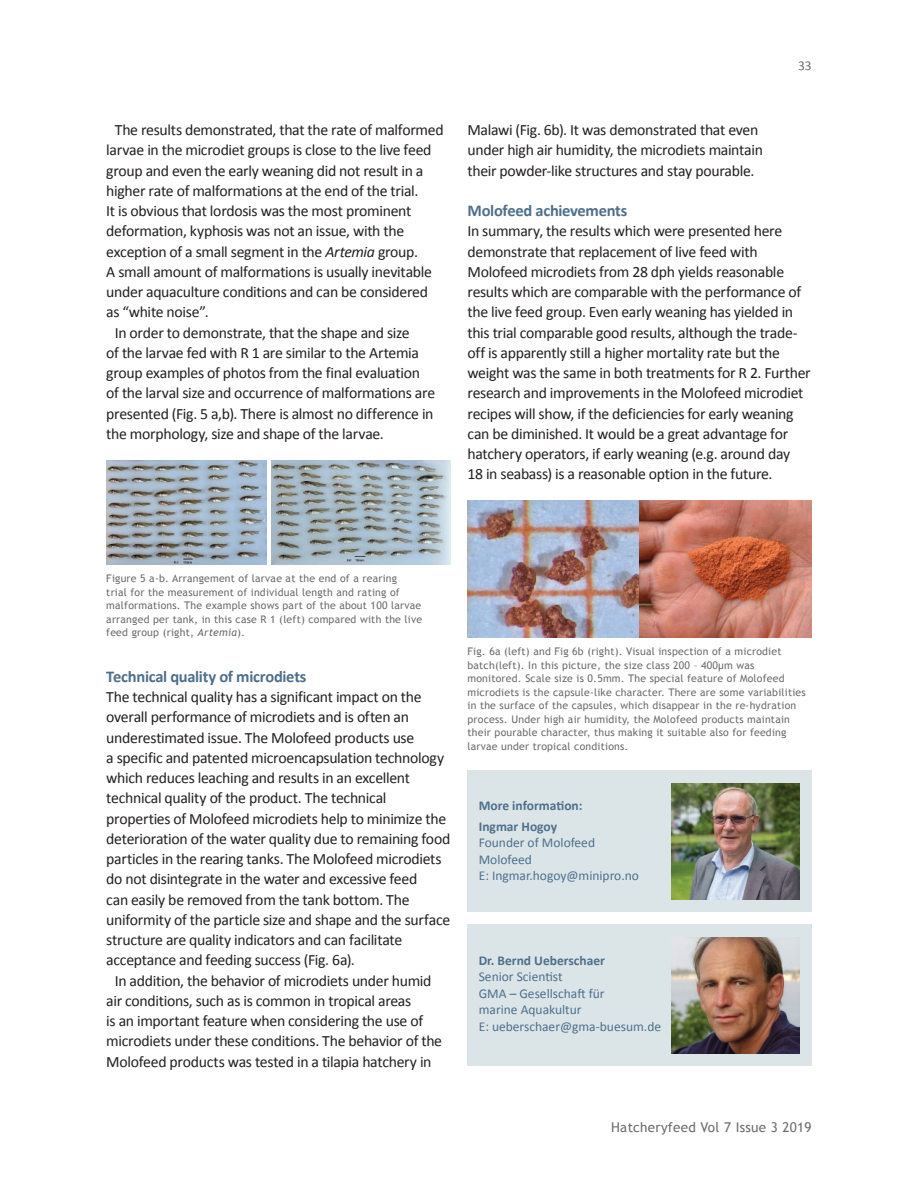
<style>
.page{position:relative;width:918px;height:1188px;background:#fff}
.page>*{position:absolute;margin:0;border:0;box-sizing:border-box;transform-origin:0 0}
.t1{font:700 16.5px "Calibri";letter-spacing:-.02em;color:#4e6f8b}
.t2{font:15.75px/20.2px "Calibri";letter-spacing:-.02em;color:#231f20}
.t3{font:13.5px/16.5px "Calibri";color:#4e6f8b}
.t4{font:700 13.5px/20.7px "Calibri";color:#4e6f8b}
.t5{font:13.5px "Trebuchet MS";letter-spacing:.02em;color:#6c6d70}
.t6{font:13.5px "Calibri";color:#6c6d70}
.t7{font:10.5px/13.5px "Trebuchet MS";letter-spacing:.02em;color:#6c6d70}
.s1{font-style:italic}
</style>
<div class="page">
<img style="left:106px;top:461px;width:161px;height:104px">
<img style="left:271px;top:461px;width:179px;height:104px">
<img style="left:468px;top:501px;width:344px;height:137px">
<div style="left:468px;top:770px;width:344px;height:142px;background:#dbe5e8"></div>
<img style="left:672px;top:783px;width:127px;height:116px">
<div style="left:468px;top:924px;width:344px;height:141px;background:#dbe5e8"></div>
<img style="left:672px;top:937px;width:127px;height:116px">
<p class="t2" style="left:115px;top:119px;width:330px">The results demonstrated, that the rate of malformed</p>
<p class="t2" style="left:106px;top:139px;width:327px">larvae in the microdiet groups is close to the live feed</p>
<p class="t2" style="left:106px;top:159px;width:319px">group and even the early weaning did not result in a</p>
<p class="t2" style="left:106px;top:180px;width:314px">higher rate of malformations at the end of the trial.</p>
<p class="t2" style="left:106px;top:200px;width:307px">It is obvious that lordosis was the most prominent</p>
<p class="t2" style="left:106px;top:220px;width:299px">deformation, kyphosis was not an issue, with the</p>
<p class="t2" style="left:106px;top:240px;width:313px">exception of a small segment in the <span class="s1">Artemia</span> group.</p>
<p class="t2" style="left:106px;top:261px;width:327px">A small amount of malformations is usually inevitable</p>
<p class="t2" style="left:106px;top:281px;width:323px">under aquaculture conditions and can be considered</p>
<p class="t2" style="left:106px;top:301px;width:104px">as “white noise”.</p>
<p class="t2" style="left:115px;top:321px;width:296px">In order to demonstrate, that the shape and size</p>
<p class="t2" style="left:106px;top:342px;width:314px">of the larvae fed with R 1 are similar to the Artemia</p>
<p class="t2" style="left:106px;top:362px;width:315px">group examples of photos from the final evaluation</p>
<p class="t2" style="left:106px;top:382px;width:330px">of the larval size and occurrence of malformations are</p>
<p class="t2" style="left:106px;top:402px;width:329px">presented (Fig. 5 a,b). There is almost no difference in</p>
<p class="t2" style="left:106px;top:423px;width:279px">the morphology, size and shape of the larvae.</p>
<p class="t6" style="left:798px;top:57px;width:15px">33</p>
<p class="t2" style="left:468px;top:119px;width:297px">Malawi (Fig. 6b). It was demonstrated that even under high air humidity, the microdiets maintain their powder-like structures and stay pourable.</p>
<p class="t1" style="left:468px;top:200px;width:161px">Molofeed achievements</p>
<p class="t2" style="left:468px;top:220px;width:345px">In summary, the results which were presented here demonstrate that replacement of live feed with Molofeed microdiets from 28 dph yields reasonable results which are comparable with the performance of the live feed group. Even early weaning has yielded in this trial comparable good results, although the trade&shy;off is apparently still a higher mortality rate but the weight was the same in both treatments for R 2. Further research and improvements in the Molofeed microdiet recipes will show, if the deficiencies for early weaning can be diminished. It would be a great advantage for hatchery operators, if early weaning (e.g. around day<br>18 in seabass) is a reasonable option in the future.</p>
<p class="t7" style="left:106px;top:572px;width:317px">Figure 5 a-b. Arrangement of larvae at the end of a rearing<br>trial for the measurement of individual length and rating of malformations. The example shows part of the about 100 larvae arranged per tank, in this case R 1 (left) compared with the live feed group (right, <span class="s1">Artemia</span>).</p>
<p class="t1" style="left:106px;top:666px;width:202px">Technical quality of microdiets</p>
<p class="t2" style="left:106px;top:686px;width:317px">The technical quality has a significant impact on the</p>
<p class="t2" style="left:106px;top:706px;width:304px">overall performance of microdiets and is often an</p>
<p class="t2" style="left:106px;top:726px;width:310px">underestimated issue. The Molofeed products use</p>
<p class="t2" style="left:106px;top:747px;width:339px">a specific and patented microencapsulation technology</p>
<p class="t2" style="left:106px;top:767px;width:305px">which reduces leaching and results in an excellent</p>
<p class="t2" style="left:106px;top:787px;width:282px">technical quality of the product. The technical</p>
<p class="t2" style="left:106px;top:807px;width:341px">properties of Molofeed microdiets help to minimize the</p>
<p class="t2" style="left:106px;top:828px;width:346px">deterioration of the water quality due to remaining food</p>
<p class="t2" style="left:106px;top:848px;width:337px">particles in the rearing tanks. The Molofeed microdiets</p>
<p class="t2" style="left:106px;top:868px;width:313px">do not disintegrate in the water and excessive feed</p>
<p class="t2" style="left:106px;top:888px;width:305px">can easily be removed from the tank bottom. The</p>
<p class="t2" style="left:106px;top:909px;width:345px">uniformity of the particle size and shape and the surface</p>
<p class="t2" style="left:106px;top:929px;width:298px">structure are quality indicators and can facilitate</p>
<p class="t2" style="left:106px;top:949px;width:250px">acceptance and feeding success (Fig. 6a).</p>
<p class="t2" style="left:115px;top:969px;width:318px">In addition, the behavior of microdiets under humid</p>
<p class="t2" style="left:106px;top:990px;width:306px">air conditions, such as is common in tropical areas</p>
<p class="t2" style="left:106px;top:1010px;width:318px">is an important feature when considering the use of</p>
<p class="t2" style="left:106px;top:1030px;width:337px">microdiets under these conditions. The behavior of the</p>
<p class="t2" style="left:106px;top:1050px;width:327px">Molofeed products was tested in a tilapia hatchery in</p>
<p class="t7" style="left:468px;top:645px;width:340px">Fig. 6a (left) and Fig 6b (right). Visual inspection of a microdiet batch(left). In this picture, the size class 200 – 400µm was monitored. Scale size is 0.5mm. The special feature of Molofeed microdiets is the capsule-like character. There are some variabilities in the surface of the capsules, which disappear in the re-hydration process. Under high air humidity, the Molofeed products maintain their pourable character, thus making it suitable also for feeding larvae under tropical conditions.</p>
<p class="t4" style="left:479px;top:795px;width:105px">More information:<br>Ingmar Hogoy</p>
<p class="t3" style="left:479px;top:834px;width:162px">Founder of Molofeed<br>Molofeed<br>E: Ingmar.hogoy@minipro.no</p>
<p class="t4" style="left:479px;top:949px;width:128px">Dr. Bernd Ueberschaer</p>
<p class="t3" style="left:479px;top:968px;width:184px">Senior Scientist<br>GMA – Gesellschaft für<br>marine Aquakultur<br>E: ueberschaer@gma-buesum.de</p>
<p class="t5" style="left:611px;top:1120px;width:202px">Hatcheryfeed Vol 7 Issue 3 2019</p>
</div>
